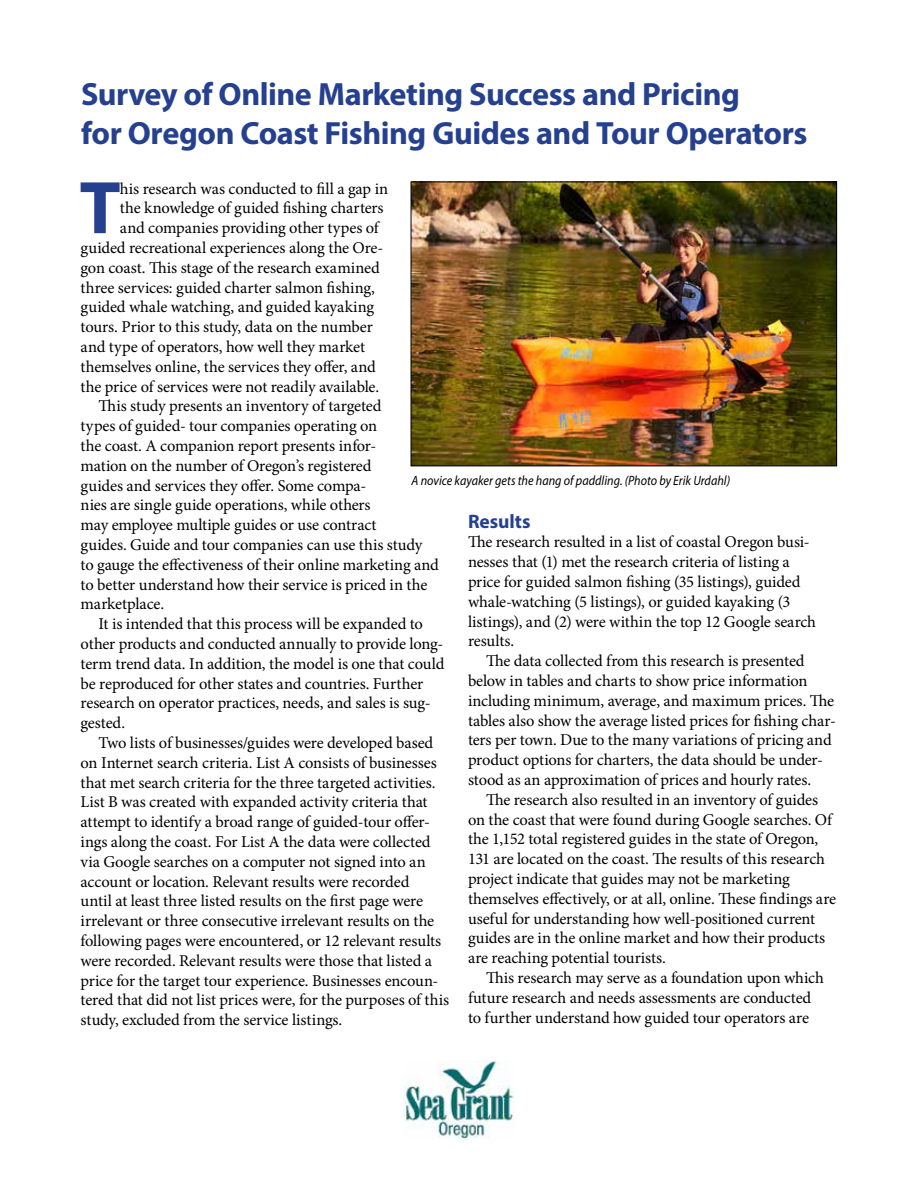
<style>
.page{position:relative;width:918px;height:1188px;background:#fff}
.page>*{position:absolute;margin:0;border:0;box-sizing:border-box;transform-origin:0 0}
.t1{font:700 75.3px "Myriad Pro";color:#25408f}
.t2{font:700 32.25px/38.7px "Myriad Pro";letter-spacing:-.015em;color:#25408f}
.t3{font:700 19.5px "Myriad Pro";color:#25408f}
.t4{font:16.5px/19.8px "Minion Pro";letter-spacing:-.01em;color:#000}
.t5{font:italic 13.5px "Myriad Pro";color:#000;scale:.9 1}
</style>
<div class="page">
<img style="left:413px;top:184px;width:422px;height:280px">
<div style="left:411px;top:182px;width:426px;height:284px;border:1px solid #000"></div>
<img style="left:404px;top:1061px;width:110px;height:79px">
<h1 class="t2" style="left:81px;top:74px;width:728px">Survey of Online Marketing Success and Pricing<br>for Oregon Coast Fishing Guides and Tour Operators</h1>
<p class="t1" style="left:79px;top:159px;width:43px">T</p>
<p class="t4" style="left:120px;top:178px;width:270px">his research was conducted to fll a gap in</p>
<p class="t4" style="left:120px;top:198px;width:265px">the knowledge of guided fshing charters</p>
<p class="t4" style="left:120px;top:218px;width:262px">and companies providing other types of</p>
<p class="t4" style="left:81px;top:238px;width:304px">guided recreational experiences along the Ore-</p>
<p class="t4" style="left:81px;top:258px;width:301px">gon coast. Tis stage of the research examined</p>
<p class="t4" style="left:81px;top:277px;width:296px">three services: guided charter salmon fshing,</p>
<p class="t4" style="left:81px;top:297px;width:295px">guided whale watching, and guided kayaking</p>
<p class="t4" style="left:81px;top:317px;width:294px">tours. Prior to this study, data on the number</p>
<p class="t4" style="left:81px;top:337px;width:286px">and type of operators, how well they market</p>
<p class="t4" style="left:81px;top:357px;width:297px">themselves online, the services they ofer, and</p>
<p class="t4" style="left:81px;top:376px;width:300px">the price of services were not readily available.</p>
<p class="t4" style="left:81px;top:396px;width:360px;text-indent:18px">Tis study presents an inventory of targeted<br>types of guided- tour companies operating on<br>the coast. A companion report presents infor-<br>mation on the number of Oregon’s registered<br>guides and services they ofer. Some compa-<br>nies are single guide operations, while others<br>may employee multiple guides or use contract<br>guides. Guide and tour companies can use this study to gauge the efectiveness of their online marketing and to better understand how their service is priced in the marketplace.</p>
<p class="t4" style="left:81px;top:614px;width:365px;text-indent:18px">It is intended that this process will be expanded to other products and conducted annually to provide long&shy;term trend data. In addition, the model is one that could be reproduced for other states and countries. Further research on operator practices, needs, and sales is sug&shy;gested.</p>
<p class="t4" style="left:81px;top:733px;width:370px;text-indent:18px">Two lists of businesses/guides were developed based on Internet search criteria. List A consists of businesses that met search criteria for the three targeted activities.<br>List B was created with expanded activity criteria that attempt to identify a broad range of guided-tour ofer&shy;ings along the coast. For List A the data were collected via Google searches on a computer not signed into an account or location. Relevant results were recorded<br>until at least three listed results on the frst page were irrelevant or three consecutive irrelevant results on the following pages were encountered, or 12 relevant results were recorded. Relevant results were those that listed a price for the target tour experience. Businesses encoun&shy;tered that did not list prices were, for the purposes of this study, excluded from the service listings.</p>
<p class="t5" style="left:412px;top:473px;width:355px">A novice kayaker gets the hang of paddling. (Photo by Erik Urdahl)</p>
<h3 class="t3" style="left:468px;top:508px;width:64px">Results</h3>
<p class="t4" style="left:468px;top:532px;width:350px">Te research resulted in a list of coastal Oregon busi&shy;nesses that (1) met the research criteria of listing a price for guided salmon fshing (35 listings), guided whale-watching (5 listings), or guided kayaking (3 listings), and (2) were within the top 12 Google search results.</p>
<p class="t4" style="left:468px;top:651px;width:370px;text-indent:18px">Te data collected from this research is presented below in tables and charts to show price information including minimum, average, and maximum prices. Te tables also show the average listed prices for fshing char&shy;ters per town. Due to the many variations of pricing and product options for charters, the data should be under&shy;stood as an approximation of prices and hourly rates.</p>
<p class="t4" style="left:468px;top:790px;width:370px;text-indent:18px">Te research also resulted in an inventory of guides on the coast that were found during Google searches. Of the 1,152 total registered guides in the state of Oregon, 131 are located on the coast. Te results of this research project indicate that guides may not be marketing themselves efectively, or at all, online. Tese fndings are useful for understanding how well-positioned current guides are in the online market and how their products are reaching potential tourists.</p>
<p class="t4" style="left:468px;top:968px;width:357px;text-indent:18px">Tis research may serve as a foundation upon which future research and needs assessments are conducted to further understand how guided tour operators are</p>
</div>
